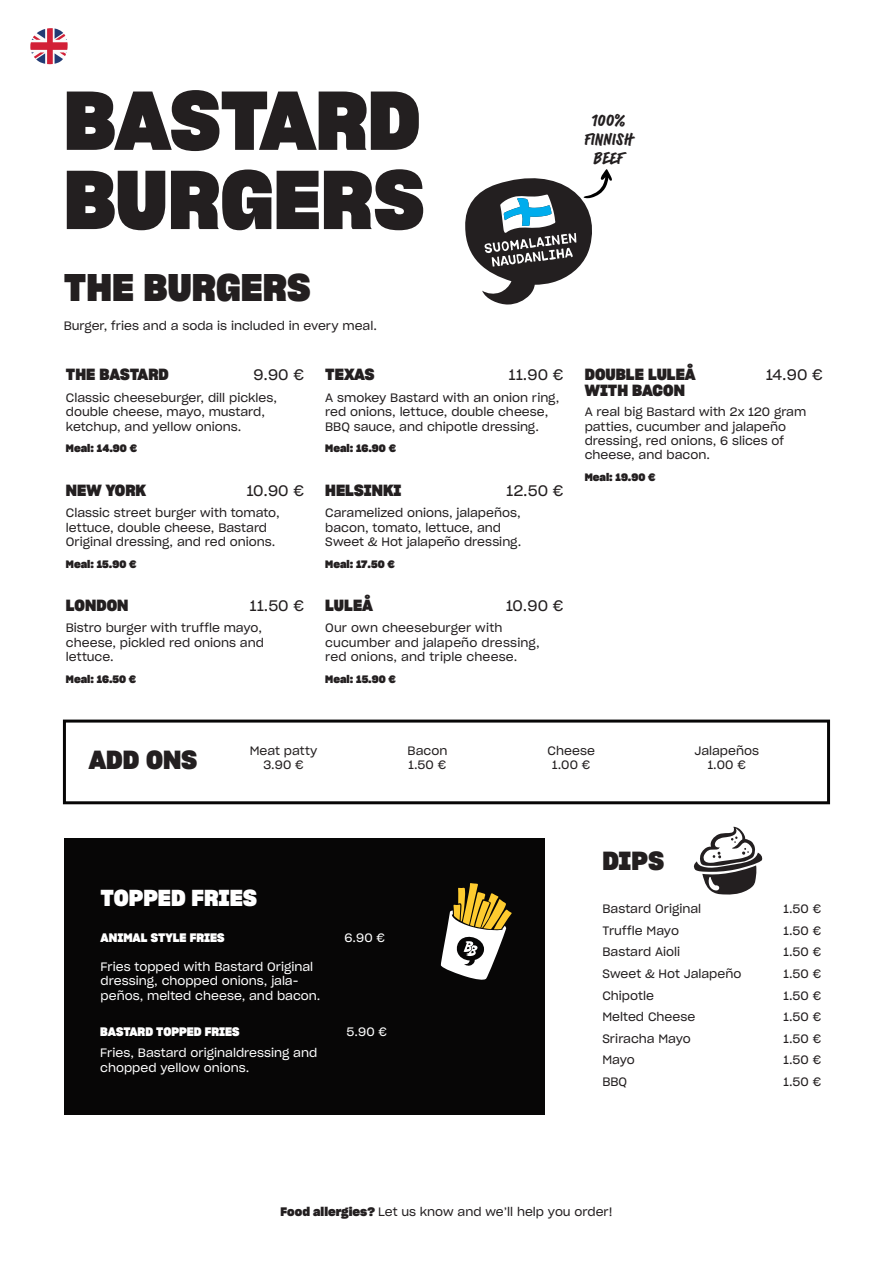
<style>
.page{position:relative;width:893px;height:1263px;background:#fff}
.page>*{position:absolute;margin:0;border:0;box-sizing:border-box;transform-origin:0 0}
.Rubrik_1{font:81px/79.2px "Sharp Grotesk Bold 20";color:#231f20}
.Rubrik_1-2{font:37.5px "Sharp Grotesk Bold 20";color:#231f20}
.Menyrubrik{font:25.5px "Sharp Grotesk Bold 20";color:#231f20}
.Bröd_liten{font:22.5px "Sharp Grotesk Bold 20";color:#fff}
.Menyrubrik-2{font:15.75px "Sharp Grotesk Bold 20";color:#231f20}
.Bröd_liten-2{font:15.75px "Sharp Grotesk Bold 20";color:#231f20}
.Menyrubrik-3{font:15px "Sharp Grotesk Book 20";letter-spacing:.015em;color:#231f20}
.Bröd_liten-3{font:15px "Sharp Grotesk Book 20";color:#231f20}
.Bröd_-_allergener{font:700 13.5px "Sandwich Marker Pro";color:#231f20}
.Bröd{font:12px/14.4px "Sharp Grotesk Book 20";color:#231f20}
.Menyrubrik-4{font:12px/14.4px "Sharp Grotesk Book 20";color:#fff}
.Bröd-2{font:12px "Sharp Grotesk Bold 20";color:#fff}
.Bröd-3{font:12px "Sharp Grotesk Book 20";color:#fff}
.Bröd_liten-4{font:10.5px "Sharp Grotesk Bold 20";color:#231f20}
.s1{font-family:"Sharp Grotesk Bold 20"}
</style>
<div class="page">
<svg style="left:30px;top:28px;width:38px;height:37px"></svg>
<svg style="left:465px;top:169px;width:147px;height:136px"></svg>
<div style="left:63px;top:719px;width:767px;height:85px;border:3px solid #070606"></div>
<div style="left:64px;top:838px;width:480px;height:277px;background:#070606"></div>
<svg style="left:441px;top:883px;width:71px;height:97px"></svg>
<svg style="left:693px;top:827px;width:70px;height:68px"></svg>
<h1 class="Rubrik_1" style="left:64px;top:81px;width:362px">BASTARD<br>BURGERS</h1>
<h1 class="Rubrik_1-2" style="left:64px;top:259px;width:248px">THE BURGERS</h1>
<p class="Bröd" style="left:64px;top:318px;width:315px">Burger, fries and a soda is included in every meal.</p>
<p class="Menyrubrik-2" style="left:66px;top:362px;width:104px">THE BASTARD</p>
<p class="Menyrubrik-3" style="left:253px;top:363px;width:52px">9.90 €</p>
<p class="Bröd" style="left:66px;top:390px;width:213px">Classic cheeseburger, dill pickles, double cheese, mayo, mustard, ketchup, and yellow onions.</p>
<p class="Bröd_liten-4" style="left:66px;top:440px;width:73px">Meal: 14.90 €</p>
<p class="Menyrubrik-2" style="left:66px;top:478px;width:82px">NEW YORK</p>
<p class="Menyrubrik-3" style="left:247px;top:478px;width:59px">10.90 €</p>
<p class="Bröd" style="left:66px;top:505px;width:215px">Classic street burger with tomato, lettuce, double cheese, Bastard<br>Original dressing, and red onions.</p>
<p class="Bröd_liten-4" style="left:66px;top:556px;width:72px">Meal: 15.90 €</p>
<p class="Menyrubrik-2" style="left:66px;top:593px;width:64px">LONDON</p>
<p class="Menyrubrik-3" style="left:250px;top:593px;width:56px">11.50 €</p>
<p class="Bröd" style="left:66px;top:620px;width:199px">Bistro burger with truffle mayo, cheese, pickled red onions and lettuce.</p>
<p class="Bröd_liten-4" style="left:66px;top:671px;width:72px">Meal: 16.50 €</p>
<p class="Menyrubrik-2" style="left:325px;top:362px;width:51px">TEXAS</p>
<p class="Menyrubrik-3" style="left:509px;top:363px;width:56px">11.90 €</p>
<p class="Bröd" style="left:325px;top:390px;width:236px">A smokey Bastard with an onion ring, red onions, lettuce, double cheese,<br>BBQ sauce, and chipotle dressing.</p>
<p class="Bröd_liten-4" style="left:325px;top:440px;width:72px">Meal: 16.90 €</p>
<p class="Bröd_liten-2" style="left:325px;top:478px;width:78px">HELSINKI</p>
<p class="Bröd_liten-3" style="left:507px;top:478px;width:58px">12.50 €</p>
<p class="Bröd" style="left:325px;top:505px;width:198px">Caramelized onions, jalapeños, bacon, tomato, lettuce, and<br>Sweet &amp; Hot jalapeño dressing.</p>
<p class="Bröd_liten-4" style="left:325px;top:556px;width:71px">Meal: 17.50 €</p>
<p class="Menyrubrik-2" style="left:325px;top:593px;width:49px">LULEÅ</p>
<p class="Menyrubrik-3" style="left:506px;top:593px;width:59px">10.90 €</p>
<p class="Bröd" style="left:325px;top:620px;width:216px">Our own cheeseburger with cucumber and jalapeño dressing, red onions, and triple cheese.</p>
<p class="Bröd_liten-4" style="left:325px;top:671px;width:72px">Meal: 15.90 €</p>
<p class="Bröd_-_allergener" style="left:591px;top:113px;width:36px">100%</p>
<p class="Bröd_-_allergener" style="left:584px;top:133px;width:50px">FINNISH</p>
<p class="Bröd_-_allergener" style="left:593px;top:152px;width:32px">BEEF</p>
<p class="Menyrubrik-2" style="left:585px;top:362px;width:113px">DOUBLE LULEÅ</p>
<p class="Menyrubrik-3" style="left:766px;top:363px;width:58px">14.90 €</p>
<p class="Menyrubrik-2" style="left:585px;top:378px;width:102px">WITH BACON</p>
<p class="Bröd" style="left:585px;top:404px;width:223px">A real big Bastard with 2x 120 gram patties, cucumber and jalapeño dressing, red onions, 6 slices of cheese, and bacon.</p>
<p class="Bröd_liten-4" style="left:585px;top:469px;width:72px">Meal: 19.90 €</p>
<p class="Menyrubrik" style="left:89px;top:740px;width:110px">ADD ONS</p>
<p class="Bröd" style="left:250px;top:743px;width:69px;text-align:center">Meat patty<br>3.90 €</p>
<p class="Bröd" style="left:407px;top:743px;width:41px">Bacon<br>1.50 €</p>
<p class="Bröd" style="left:548px;top:743px;width:49px;text-align:center">Cheese<br>1.00 €</p>
<p class="Bröd" style="left:694px;top:743px;width:66px;text-align:center">Jalapeños<br>1.00 €</p>
<p class="Bröd_liten" style="left:101px;top:880px;width:158px">TOPPED FRIES</p>
<p class="Bröd-2" style="left:101px;top:928px;width:125px">ANIMAL STYLE FRIES</p>
<p class="Bröd-3" style="left:344px;top:928px;width:42px">6.90 €</p>
<p class="Menyrubrik-4" style="left:101px;top:959px;width:221px">Fries topped with Bastard Original dressing, chopped onions, jala&shy;peños, melted cheese, and bacon.</p>
<p class="Bröd-2" style="left:100px;top:1022px;width:141px">BASTARD TOPPED FRIES</p>
<p class="Bröd-3" style="left:347px;top:1021px;width:42px">5.90 €</p>
<p class="Menyrubrik-4" style="left:100px;top:1045px;width:219px">Fries, Bastard originaldressing and chopped yellow onions.</p>
<p class="Menyrubrik" style="left:602px;top:841px;width:63px">DIPS</p>
<p class="Bröd" style="left:602px;top:901px;width:100px">Bastard Original</p>
<p class="Bröd" style="left:784px;top:901px;width:39px">1.50 €</p>
<p class="Bröd" style="left:602px;top:923px;width:78px">Truffle Mayo</p>
<p class="Bröd" style="left:784px;top:923px;width:39px">1.50 €</p>
<p class="Bröd" style="left:602px;top:944px;width:79px">Bastard Aioli</p>
<p class="Bröd" style="left:784px;top:944px;width:39px">1.50 €</p>
<p class="Bröd" style="left:602px;top:966px;width:141px">Sweet &amp; Hot Jalapeño</p>
<p class="Bröd" style="left:784px;top:966px;width:39px">1.50 €</p>
<p class="Bröd" style="left:602px;top:988px;width:53px">Chipotle</p>
<p class="Bröd" style="left:784px;top:988px;width:39px">1.50 €</p>
<p class="Bröd" style="left:602px;top:1009px;width:94px">Melted Cheese</p>
<p class="Bröd" style="left:784px;top:1009px;width:39px">1.50 €</p>
<p class="Bröd" style="left:602px;top:1031px;width:90px">Sriracha Mayo</p>
<p class="Bröd" style="left:784px;top:1031px;width:39px">1.50 €</p>
<p class="Bröd" style="left:602px;top:1052px;width:34px">Mayo</p>
<p class="Bröd" style="left:784px;top:1052px;width:39px">1.50 €</p>
<p class="Bröd" style="left:602px;top:1074px;width:26px">BBQ</p>
<p class="Bröd" style="left:784px;top:1074px;width:39px">1.50 €</p>
<p class="Bröd" style="left:280px;top:1204px;width:334px"><span class="s1">Food allergies?</span> Let us know and we’ll help you order!</p>
</div>
